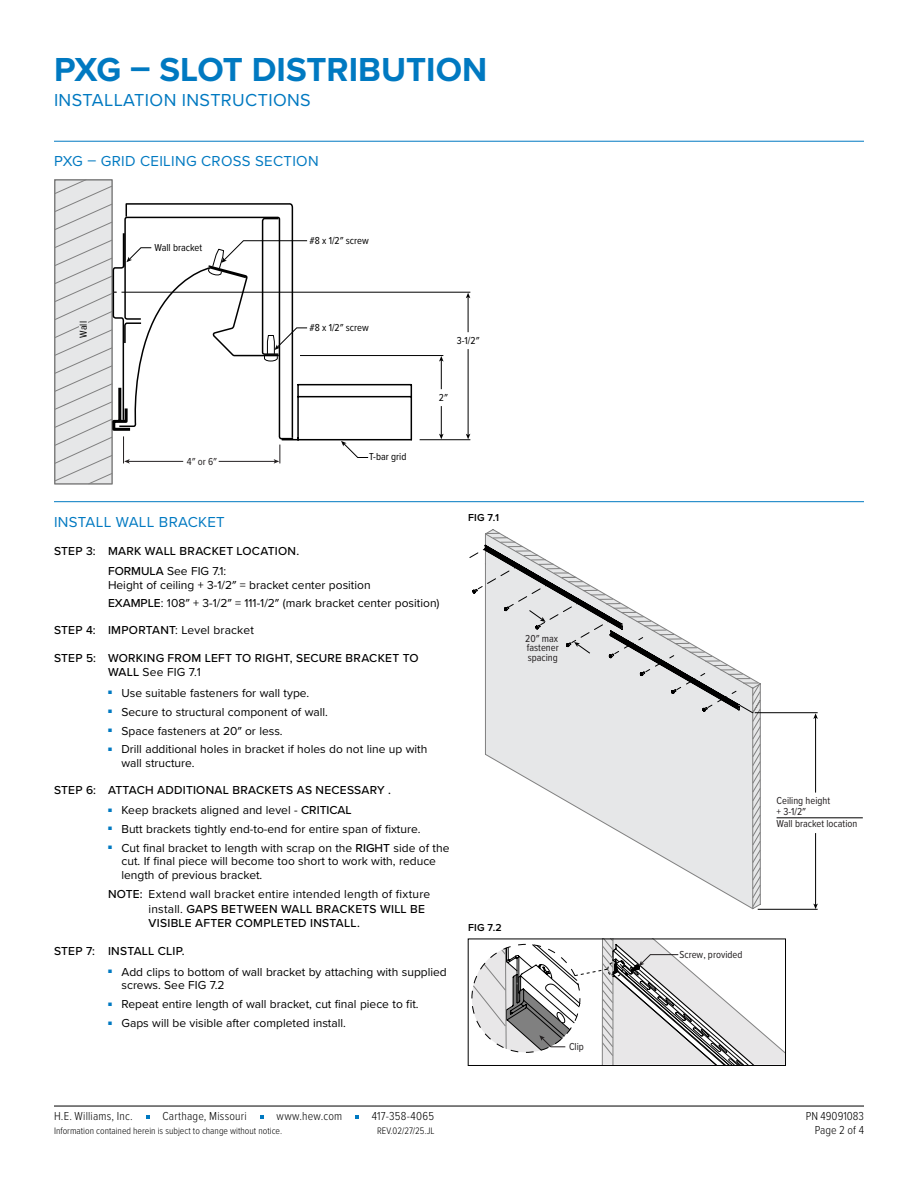
<style>
.page{position:relative;width:918px;height:1188px;background:#fff}
.page>*{position:absolute;margin:0;border:0;box-sizing:border-box;transform-origin:0 0}
.t1{font:700 34.5px "Proxima Nova";color:#0079c1}
.t2{font:18px "Proxima Nova";letter-spacing:.02em;color:#0079c1}
.Section_Headings__Blue{font:15px "Proxima Nova";letter-spacing:.02em;color:#0079c1}
.Plain_text__Indented__for_Step_headings{font:12px/13.5px "Proxima Nova";color:#000}
.Plain_text__Indented__for_Step_headings-2{font:500 12px/14.4px "Proxima Nova";letter-spacing:.025em;color:#000}
.t3{font:300 12px/13.6px "Proxima Nova Cond";letter-spacing:.015em;color:#000;text-align:right}
.t4{font:10.5px/9.8px "Proxima Nova Cond";color:#231f20;text-align:justify}
.t5{font:10.5px "Proxima Nova Cond";color:#000}
.t6{font:10.5px "Proxima Nova Cond";color:#221f20}
.t7{font:600 10.5px "Proxima Nova";letter-spacing:.025em;color:#000}
.t8{font:300 9.75px "Proxima Nova Cond";color:#000}
.s1{font-weight:500}
.s2{font-weight:400}
</style>
<div class="page">
<hr style="left:54px;top:1106px;width:810px;height:1px;background:#000">
<svg style="left:355px;top:1116px;width:4px;height:3px"></svg>
<hr style="left:54px;top:141px;width:810px;height:1px;background:#0079c1">
<hr style="left:411px;top:385px;width:1px;height:55px;background:#000">
<hr style="left:298px;top:439px;width:113px;height:1px;background:#000">
<hr style="left:298px;top:384px;width:113px;height:1px;background:#000">
<hr style="left:298px;top:396px;width:113px;height:1px;background:#000">
<svg style="left:341px;top:441px;width:28px;height:17px"></svg>
<hr style="left:420px;top:439px;width:50px;height:1px;background:#000">
<svg style="left:439px;top:406px;width:5px;height:33px"></svg>
<hr style="left:300px;top:355px;width:143px;height:1px;background:#000">
<svg style="left:439px;top:356px;width:5px;height:33px"></svg>
<svg style="left:54px;top:179px;width:254px;height:306px"></svg>
<hr style="left:468px;top:349px;width:1px;height:86px;background:#000">
<svg style="left:466px;top:434px;width:4px;height:5px"></svg>
<hr style="left:122px;top:292px;width:348px;height:1px;background:#000">
<hr style="left:468px;top:297px;width:1px;height:35px;background:#000">
<svg style="left:466px;top:293px;width:4px;height:5px"></svg>
<hr style="left:54px;top:501px;width:810px;height:1px;background:#0079c1">
<svg style="left:485px;top:529px;width:276px;height:380px"></svg>
<hr style="left:758px;top:909px;width:60px;height:1px;background:#000">
<hr style="left:755px;top:712px;width:63px;height:1px;background:#000">
<hr style="left:815px;top:833px;width:1px;height:72px;background:#000">
<svg style="left:813px;top:904px;width:5px;height:5px"></svg>
<hr style="left:815px;top:717px;width:1px;height:76px;background:#000">
<svg style="left:813px;top:713px;width:5px;height:6px"></svg>
<svg style="left:469px;top:545px;width:284px;height:168px"></svg>
<hr style="left:777px;top:817px;width:86px;height:1px;background:#000">
<svg style="left:472px;top:941px;width:312px;height:123px"></svg>
<div style="left:468px;top:939px;width:318px;height:127px;border:1px solid #000"></div>
<h1 class="t1" style="left:54px;top:44px;width:435px">PXG – SLOT DISTRIBUTION</h1>
<h2 class="t2" style="left:54px;top:86px;width:258px">INSTALLATION INSTRUCTIONS</h2>
<p class="Section_Headings__Blue" style="left:54px;top:150px;width:266px">PXG – GRID CEILING CROSS SECTION</p>
<p class="t5" style="left:155px;top:240px;width:49px">Wall bracket</p>
<p class="t5" style="left:310px;top:233px;width:61px">#8 x 1/2″ screw</p>
<p class="t5" style="left:76px;top:338px;width:18px;rotate:-90deg">Wall</p>
<p class="t5" style="left:310px;top:320px;width:61px">#8 x 1/2″ screw</p>
<p class="t5" style="left:457px;top:333px;width:24px">3-1/2″</p>
<p class="t5" style="left:439px;top:390px;width:10px">2″</p>
<p class="t6" style="left:187px;top:454px;width:32px">4″ or 6″</p>
<p class="t5" style="left:369px;top:449px;width:39px">T-bar grid</p>
<p class="Section_Headings__Blue" style="left:54px;top:511px;width:172px">INSTALL WALL BRACKET</p>
<p class="Plain_text__Indented__for_Step_headings-2" style="left:54px;top:543px;width:247px">STEP 3: MARK WALL BRACKET LOCATION.</p>
<p class="Plain_text__Indented__for_Step_headings" style="left:108px;top:564px;width:264px"><span class="s1">FORMULA</span> See FIG 7.1:<br>Height of ceiling + 3-1/2″ = bracket center position</p>
<p class="Plain_text__Indented__for_Step_headings" style="left:108px;top:596px;width:333px"><span class="s1">EXAMPLE</span>: 108″ + 3-1/2″ = 111-1/2″ (mark bracket center position)</p>
<p class="Plain_text__Indented__for_Step_headings-2" style="left:54px;top:622px;width:201px">STEP 4: IMPORTANT<span class="s2">: Level bracket</span></p>
<p class="Plain_text__Indented__for_Step_headings-2" style="left:108px;top:650px;width:312px;text-indent:-54px">STEP 5: WORKING FROM LEFT TO RIGHT, SECURE BRACKET TO<br>WALL <span class="s2">See FIG 7.1</span></p>
<p class="Plain_text__Indented__for_Step_headings" style="left:108px;top:685px;width:203px"><sup>■</sup> Use suitable fasteners for wall type.</p>
<p class="Plain_text__Indented__for_Step_headings" style="left:108px;top:704px;width:222px"><sup>■</sup> Secure to structural component of wall.</p>
<p class="Plain_text__Indented__for_Step_headings" style="left:108px;top:723px;width:176px"><sup>■</sup> Space fasteners at 20″ or less.</p>
<p class="Plain_text__Indented__for_Step_headings" style="left:122px;top:742px;width:307px;text-indent:-14px"><sup>■</sup> Drill additional holes in bracket if holes do not line up with wall structure.</p>
<p class="Plain_text__Indented__for_Step_headings-2" style="left:54px;top:782px;width:339px">STEP 6: ATTACH ADDITIONAL BRACKETS AS NECESSARY .</p>
<p class="Plain_text__Indented__for_Step_headings" style="left:108px;top:802px;width:245px"><sup>■</sup> Keep brackets aligned and level - <span class="s1">CRITICAL</span></p>
<p class="Plain_text__Indented__for_Step_headings" style="left:108px;top:821px;width:314px"><sup>■</sup> Butt brackets tightly end-to-end for entire span of fixture.</p>
<p class="Plain_text__Indented__for_Step_headings" style="left:122px;top:840px;width:329px;text-indent:-14px"><sup>■</sup> Cut final bracket to length with scrap on the <span class="s1">RIGHT</span> side of the cut. If final piece will become too short to work with, reduce length of previous bracket.</p>
<p class="Plain_text__Indented__for_Step_headings-2" style="left:148px;top:887px;width:283px;text-indent:-40px">NOTE: <span class="s2">Extend wall bracket entire intended length of fixture install.</span> GAPS BETWEE N WALL BRACKETS WILL BE<br>VISIBLE AFTER COMPLETED INSTALL.</p>
<p class="Plain_text__Indented__for_Step_headings-2" style="left:54px;top:944px;width:132px">STEP 7: INSTALL CLIP.</p>
<p class="Plain_text__Indented__for_Step_headings" style="left:122px;top:964px;width:327px;text-indent:-14px"><sup>■</sup> Add clips to bottom of wall bracket by attaching with supplied screws. See FIG 7.2</p>
<p class="Plain_text__Indented__for_Step_headings" style="left:108px;top:997px;width:312px"><sup>■</sup> Repeat entire length of wall bracket, cut final piece to fit.</p>
<p class="Plain_text__Indented__for_Step_headings" style="left:108px;top:1016px;width:239px"><sup>■</sup> Gaps will be visible after completed install.</p>
<p class="t7" style="left:468px;top:510px;width:32px">FIG 7.1</p>
<p class="t7" style="left:468px;top:920px;width:35px">FIG 7.2</p>
<p class="t3" style="left:54px;top:1109px;width:80px">H.E. Williams, Inc.</p>
<p class="t3" style="left:162px;top:1109px;width:86px">Carthage, Missouri</p>
<p class="t3" style="left:276px;top:1109px;width:67px">www.hew.com</p>
<p class="t3" style="left:372px;top:1109px;width:64px">417-358-4065</p>
<p class="t8" style="left:54px;top:1123px;width:230px">Information contained herein is subject to change without notice.</p>
<p class="t8" style="left:377px;top:1123px;width:59px">REV.02/27/25.JL</p>
<p class="t4" style="left:525px;top:633px;width:35px">20″ max fastener spacing</p>
<p class="t6" style="left:569px;top:1039px;width:16px">Clip</p>
<p class="t4" style="left:777px;top:795px;width:55px;line-height:10.5px">Ceiling height + 3-1/2″</p>
<p class="t4" style="left:777px;top:818px;width:82px">Wall bracket location</p>
<p class="t6" style="left:679px;top:946px;width:65px">Screw, provided</p>
<p class="t3" style="left:806px;top:1109px;width:60px">PN 49091083<br>Page 2 of 4</p>
</div>
